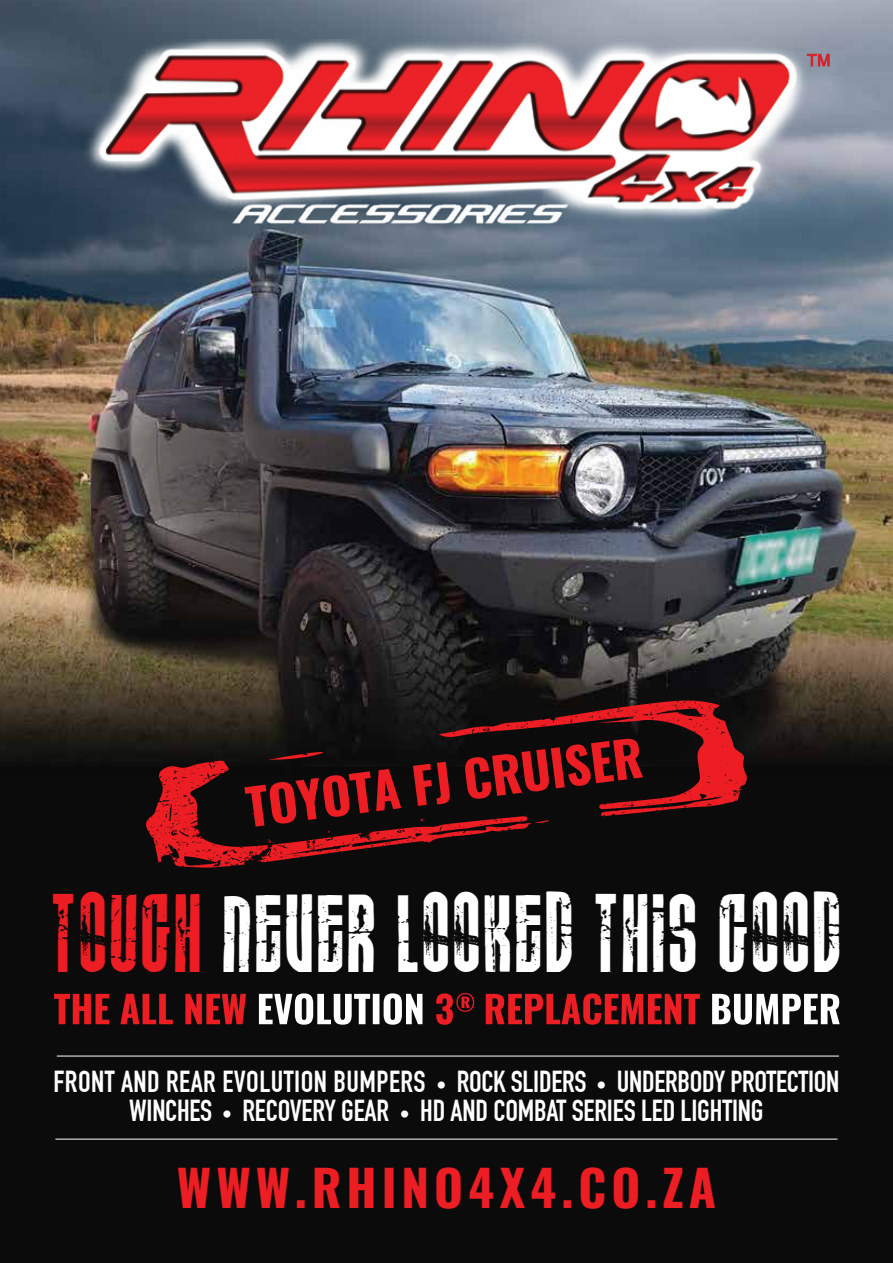
<style>
.page{position:relative;width:893px;height:1263px;background:#fff}
.page>*{position:absolute;margin:0;border:0;box-sizing:border-box;transform-origin:0 0}
.t1{font:700 49.8px "Oswald";color:#ed1d24}
.t2{font:700 49.5px "Oswald";letter-spacing:.1em;color:#ed1d24}
.t3{font:36px "Rockit";letter-spacing:.06em;color:#fff}
.t4{font:29.7px/29.7px "DIN Engschrift";letter-spacing:-.005em;color:#fff;text-align:center}
.s1{color:#ed1d24}
.s2{font-size:19.8px}
</style>
<div class="page">
<img style="left:0;top:0;width:893px;height:1263px">
<img style="left:80px;top:39px;width:732px;height:185px">
<svg style="left:145px;top:700px;width:603px;height:168px;background:#301010"></svg>
<svg style="left:807px;top:53px;width:23px;height:13px"></svg>
<hr style="left:57px;top:1056px;width:782px;height:1px;background:#fff">
<hr style="left:55px;top:1139px;width:782px;height:1px;background:#fff">
<svg style="left:712px;top:994px;width:128px;height:31px"></svg>
<svg style="left:436px;top:993px;width:264px;height:32px;background:#7c1317"></svg>
<svg style="left:259px;top:993px;width:163px;height:32px"></svg>
<svg style="left:54px;top:994px;width:192px;height:30px;background:#7f1417"></svg>
<h1 class="t1" style="left:243px;top:781px;width:401px;rotate:-7deg">TOYOTA FJ CRUISER</h1>
<p class="t3" style="left:53px;top:938px;width:791px"><span class="s1">TOUGH</span> NEVER LOOKED THIS GOOD</p>
<p class="t4" style="left:53px;top:1067px;width:787px">FRONT AND REAR EVOLUTION BUMPERS <span class="s2">•</span> ROCK SLIDERS <span class="s2">•</span> UNDERBODY PROTECTION<br>WINCHES <span class="s2">•</span> RECOVERY GEAR <span class="s2">•</span> HD AND COMBAT SERIES LED LIGHTING</p>
<h2 class="t2" style="left:177px;top:1162px;width:541px">WWW.RHINO4X4.CO.ZA</h2>
</div>
